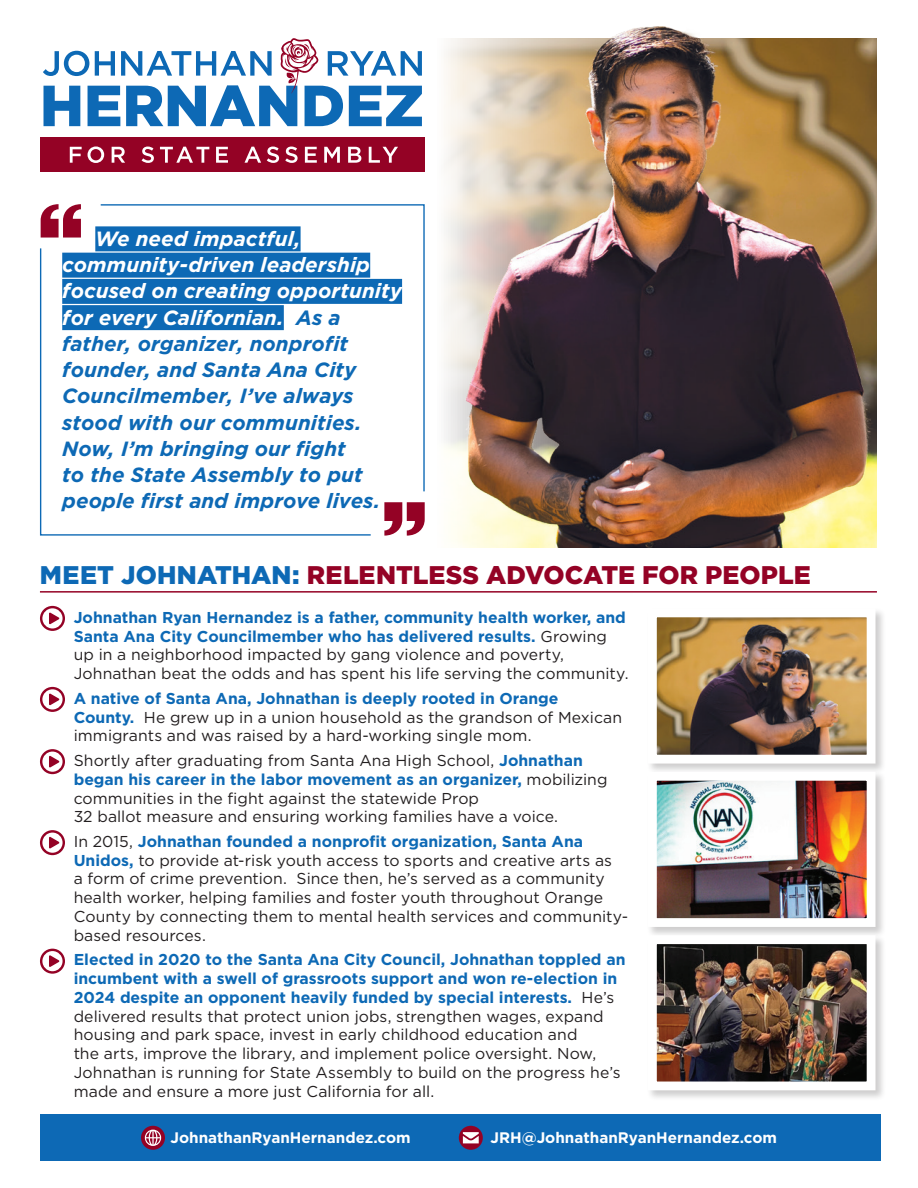
<style>
.page{position:relative;width:918px;height:1188px;background:#fff}
.page>*{position:absolute;margin:0;border:0;box-sizing:border-box;transform-origin:0 0}
.t1{font:900 25.5px "Gotham";letter-spacing:.005em;color:#940225}
.t2{font:italic 700 20.55px/26.2px "Gotham";color:#0d69b5}
.t3{font:15.75px/18.8px "Gotham";letter-spacing:.005em;color:#231f20}
.t4{font:700 15.3px "Gotham";color:#fff}
.s1{color:#fff}
.s2{color:#0d69b5}
.s3{font-weight:700;color:#0d69b5}
</style>
<div class="page">
<div style="left:40px;top:1115px;width:840px;height:46px;background:#0d69b5"></div>
<img style="left:405px;top:26px;width:472px;height:522px">
<svg style="left:141px;top:1126px;width:24px;height:24px"></svg>
<svg style="left:459px;top:1126px;width:24px;height:24px"></svg>
<svg style="left:40px;top:606px;width:25px;height:25px"></svg>
<svg style="left:40px;top:687px;width:25px;height:25px"></svg>
<svg style="left:40px;top:749px;width:25px;height:25px"></svg>
<svg style="left:40px;top:830px;width:25px;height:25px"></svg>
<svg style="left:40px;top:949px;width:25px;height:25px"></svg>
<hr style="left:40px;top:591px;width:837px;height:2px;background:#940225">
<div style="left:647px;top:608px;width:239px;height:167px;background:#231f20;opacity:.22"></div>
<img style="left:658px;top:618px;width:208px;height:136px">
<div style="left:648px;top:608px;width:228px;height:156px;border:9px solid #fff"></div>
<div style="left:647px;top:771px;width:239px;height:167px;background:#231f20;opacity:.22"></div>
<img style="left:658px;top:782px;width:208px;height:135px">
<div style="left:648px;top:772px;width:228px;height:155px;border:9px solid #fff"></div>
<div style="left:647px;top:934px;width:239px;height:167px;background:#231f20;opacity:.22"></div>
<img style="left:658px;top:945px;width:208px;height:135px">
<div style="left:648px;top:935px;width:228px;height:155px;border:9px solid #fff"></div>
<svg style="left:41px;top:204px;width:40px;height:34px"></svg>
<svg style="left:384px;top:502px;width:41px;height:34px"></svg>
<svg style="left:39px;top:247px;width:332px;height:289px"></svg>
<svg style="left:99px;top:203px;width:326px;height:290px"></svg>
<div style="left:41px;top:137px;width:384px;height:35px;background:#940225"></div>
<svg style="left:70px;top:147px;width:12px;height:16px"></svg>
<svg style="left:88px;top:146px;width:16px;height:17px"></svg>
<svg style="left:112px;top:147px;width:13px;height:16px"></svg>
<svg style="left:142px;top:147px;width:12px;height:16px"></svg>
<svg style="left:160px;top:147px;width:49px;height:16px"></svg>
<svg style="left:216px;top:147px;width:12px;height:16px"></svg>
<svg style="left:245px;top:147px;width:16px;height:16px"></svg>
<svg style="left:267px;top:147px;width:12px;height:16px"></svg>
<svg style="left:285px;top:147px;width:13px;height:16px"></svg>
<svg style="left:305px;top:147px;width:12px;height:16px"></svg>
<svg style="left:324px;top:147px;width:16px;height:16px"></svg>
<svg style="left:348px;top:147px;width:13px;height:16px"></svg>
<svg style="left:369px;top:147px;width:29px;height:16px"></svg>
<svg style="left:43px;top:38px;width:379px;height:88px"></svg>
<p class="t2" style="left:62px;top:225px;width:341px;text-indent:33px"><span class="s1">We need impactful, community-driven leadership focused on creating opportunity for every Californian.</span> As a father, organizer, nonprofit founder, and Santa Ana City<br>Councilmember, I’ve always stood with our communities.<br>Now, I’m bringing our fight<br>to the State Assembly to put people first and improve lives.</p>
<h1 class="t1" style="left:40px;top:561px;width:772px"><span class="s2">MEET JOHNATHAN:</span> RELENTLESS ADVOCATE FOR PEOPLE</h1>
<p class="t3" style="left:74px;top:608px;width:556px"><span class="s3">Johnathan Ryan Hernandez is a father, community health worker, and Santa Ana City Councilmember who has delivered results.</span> Growing up in a neighborhood impacted by gang violence and poverty, Johnathan beat the odds and has spent his life serving the community.</p>
<p class="t3" style="left:74px;top:689px;width:550px"><span class="s3">A native of Santa Ana, Johnathan is deeply rooted in Orange<br>County.</span> He grew up in a union household as the grandson of Mexican immigrants and was raised by a hard-working single mom.</p>
<p class="t3" style="left:74px;top:751px;width:535px">Shortly after graduating from Santa Ana High School, <span class="s3">Johnathan began his career in the labor movement as an organizer,</span> mobilizing communities in the fight against the statewide Prop<br>32 ballot measure and ensuring working families have a voice.</p>
<p class="t3" style="left:74px;top:832px;width:556px">In 2015, <span class="s3">Johnathan founded a nonprofit organization, Santa Ana Unidos,</span> to provide at-risk youth access to sports and creative arts as<br>a form of crime prevention. Since then, he’s served as a community health worker, helping families and foster youth throughout Orange County by connecting them to mental health services and community&shy;based resources.</p>
<p class="t3" style="left:74px;top:950px;width:553px"><span class="s3">Elected in 2020 to the Santa Ana City Council, Johnathan toppled an incumbent with a swell of grassroots support and won re-election in 2024 despite an opponent heavily funded by special interests.</span> He’s delivered results that protect union jobs, strengthen wages, expand housing and park space, invest in early childhood education and<br>the arts, improve the library, and implement police oversight. Now, Johnathan is running for State Assembly to build on the progress he’s made and ensure a more just California for all.</p>
<p class="t4" style="left:170px;top:1129px;width:242px">JohnathanRyanHernandez.com</p>
<p class="t4" style="left:490px;top:1129px;width:288px">JRH@JohnathanRyanHernandez.com</p>
</div>
